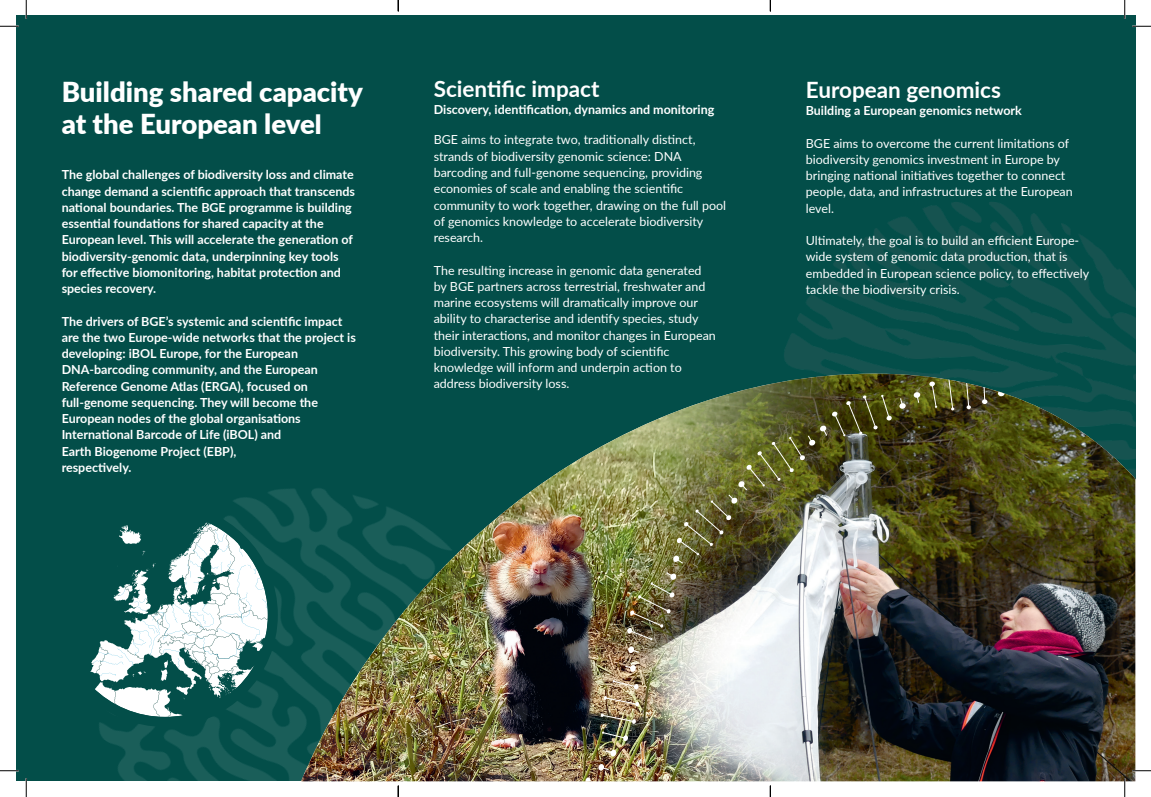
<style>
.page{position:relative;width:1151px;height:797px;background:#fff}
.page>*{position:absolute;margin:0;border:0;box-sizing:border-box;transform-origin:0 0}
.t1{font:900 27.5px/32.5px "Lato";color:#fff}
.t2{font:700 22.5px "Lato";color:#fff}
.t3{font:12.5px/16.2px "Lato";color:#fff}
.t4{font:700 12.5px/16.2px "Lato";color:#fff}
.s1{font-size:26.25px}
</style>
<div class="page">
<div style="left:16px;top:16px;width:1119px;height:765px;background:#034e49"></div>
<img style="left:784px;top:202px;width:351px;height:171px">
<img style="left:698px;top:373px;width:437px;height:408px">
<img style="left:16px;top:412px;width:682px;height:369px">
<svg style="left:602px;top:731px;width:26px;height:10px"></svg>
<svg style="left:601px;top:713px;width:35px;height:11px"></svg>
<svg style="left:606px;top:749px;width:11px;height:7px"></svg>
<svg style="left:585px;top:777px;width:26px;height:4px"></svg>
<svg style="left:598px;top:763px;width:11px;height:7px"></svg>
<svg style="left:1119px;top:395px;width:6px;height:11px"></svg>
<svg style="left:1085px;top:384px;width:7px;height:27px"></svg>
<svg style="left:1066px;top:378px;width:9px;height:36px"></svg>
<svg style="left:1102px;top:393px;width:6px;height:11px"></svg>
<img style="left:627px;top:572px;width:50px;height:68px">
<svg style="left:628px;top:646px;width:11px;height:7px"></svg>
<svg style="left:613px;top:680px;width:26px;height:9px"></svg>
<svg style="left:604px;top:696px;width:35px;height:10px"></svg>
<svg style="left:625px;top:664px;width:11px;height:8px"></svg>
<svg style="left:1033px;top:377px;width:7px;height:27px"></svg>
<svg style="left:1049px;top:375px;width:9px;height:36px"></svg>
<svg style="left:1015px;top:384px;width:7px;height:10px"></svg>
<svg style="left:982px;top:377px;width:5px;height:27px"></svg>
<svg style="left:964px;top:373px;width:7px;height:36px"></svg>
<svg style="left:998px;top:385px;width:7px;height:11px"></svg>
<svg style="left:929px;top:381px;width:8px;height:27px"></svg>
<svg style="left:946px;top:375px;width:8px;height:35px"></svg>
<svg style="left:913px;top:392px;width:7px;height:11px"></svg>
<img style="left:673px;top:394px;width:219px;height:169px">
<svg style="left:899px;top:398px;width:7px;height:11px"></svg>
<svg style="left:62px;top:513px;width:206px;height:204px"></svg>
<svg style="left:77px;top:690px;width:39px;height:27px"></svg>
<svg style="left:154px;top:690px;width:7px;height:26px"></svg>
<svg style="left:93px;top:522px;width:175px;height:158px"></svg>
<div style="left:52px;top:503px;width:226px;height:224px;border:10px solid #034e49;border-radius:50%"></div>
<svg style="left:0;top:25px;width:19px;height:2px"></svg>
<svg style="left:1132px;top:25px;width:19px;height:2px"></svg>
<svg style="left:0;top:770px;width:19px;height:1px"></svg>
<svg style="left:1132px;top:770px;width:19px;height:1px"></svg>
<svg style="left:25px;top:0;width:2px;height:19px"></svg>
<svg style="left:25px;top:778px;width:2px;height:19px"></svg>
<svg style="left:1124px;top:0;width:1px;height:19px"></svg>
<svg style="left:1124px;top:778px;width:1px;height:19px"></svg>
<svg style="left:398px;top:785px;width:1px;height:12px"></svg>
<svg style="left:770px;top:785px;width:1px;height:12px"></svg>
<h1 class="t1" style="left:62px;top:74px;width:303px">Building shared capacity at the European leve<span class="s1">l</span></h1>
<p class="t4" style="left:62px;top:166px;width:295px">The global challenges of biodiversity loss and climate change demand a scientific approach that transcends national boundaries. The BGE programme is building essential foundations for shared capacity at the European level. This will accelerate the generation of biodiversity-genomic data, underpinning key tools for effective biomonitoring, habitat protection and species recovery.</p>
<p class="t4" style="left:62px;top:312px;width:296px">The drivers of BGE’s systemic and scientific impact are the two Europe-wide networks that the project is developing: iBOL Europe, for the European DNA-barcoding community, and the European Reference Genome Atlas (ERGA), focused on full-genome sequencing. They will become the European nodes of the global organisations International Barcode of Life (iBOL) and<br>Earth Biogenome Project (EBP),<br>respectively.</p>
<h2 class="t2" style="left:434px;top:72px;width:167px">Scientific impact</h2>
<p class="t4" style="left:434px;top:101px;width:282px">Discovery, identification, dynamics and monitoring</p>
<p class="t3" style="left:434px;top:131px;width:294px">BGE aims to integrate two, traditionally distinct, strands of biodiversity genomic science: DNA barcoding and full-genome sequencing, providing economies of scale and enabling the scientific community to work together, drawing on the full pool of genomics knowledge to accelerate biodiversity research.</p>
<p class="t3" style="left:434px;top:261px;width:284px">The resulting increase in genomic data generated by BGE partners across terrestrial, freshwater and marine ecosystems will dramatically improve our ability to characterise and identify species, study their interactions, and monitor changes in European biodiversity. This growing body of scientific knowledge will inform and underpin action to address biodiversity loss.</p>
<h2 class="t2" style="left:806px;top:73px;width:197px">European genomics</h2>
<p class="t4" style="left:806px;top:102px;width:218px">Building a European genomics network</p>
<p class="t3" style="left:806px;top:134px;width:268px">BGE aims to overcome the current limitations of biodiversity genomics investment in Europe by bringing national initiatives together to connect people, data, and infrastructures at the European level.</p>
<p class="t3" style="left:806px;top:232px;width:285px">Ultimately, the goal is to build an efficient Europe&shy;wide system of genomic data production, that is embedded in European science policy, to effectively tackle the biodiversity crisis.</p>
</div>
